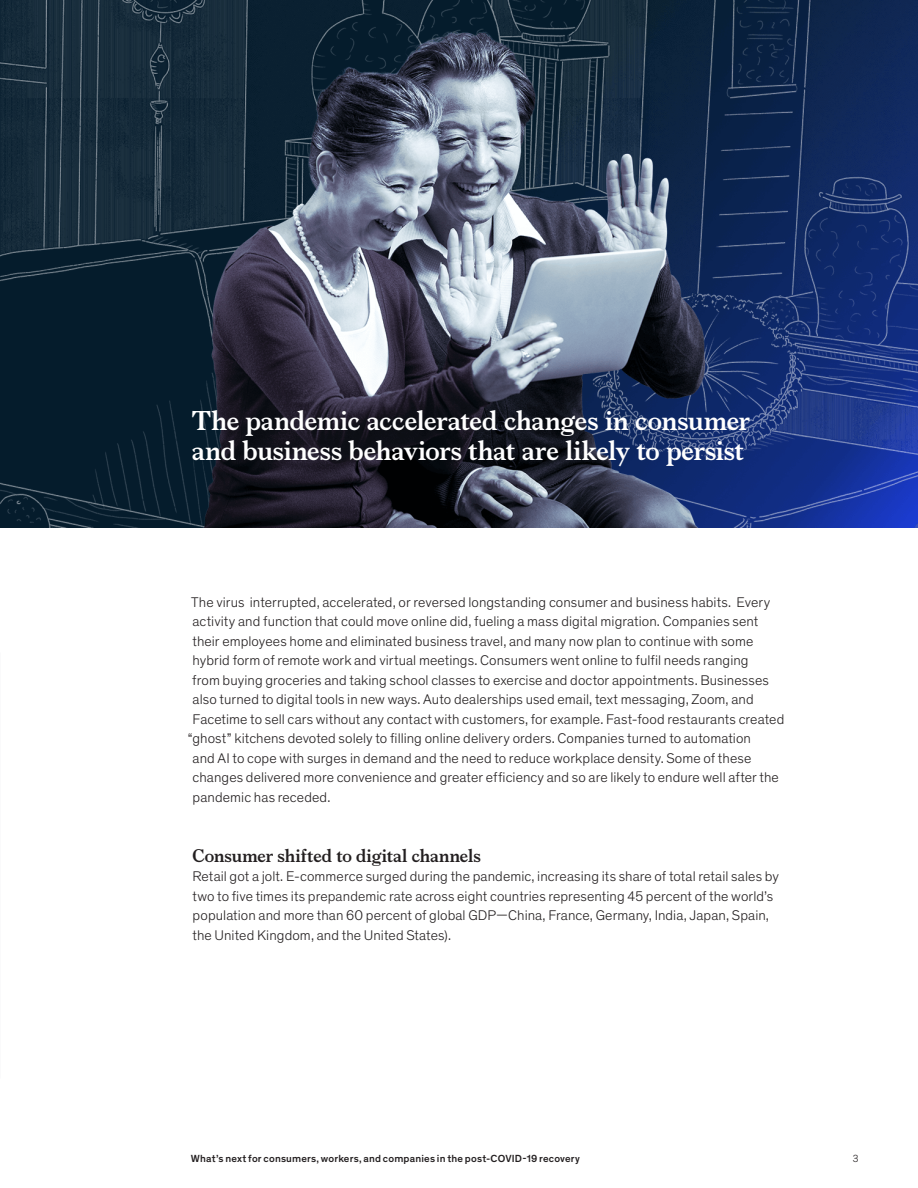
<style>
.page{position:relative;width:918px;height:1188px;background:#fff}
.page>*{position:absolute;margin:0;border:0;box-sizing:border-box;transform-origin:0 0}
.Body_heading___Level{font:700 27px/30px "Bower";letter-spacing:-.01em;color:#fff}
.Body_heading___Level-2{font:700 18px "Bower";color:#231f20}
.Body_text{font:300 14.25px/19.5px "Mc Kinsey Sans";letter-spacing:.005em;color:#231f20}
.Header_footer___Blac{font:500 10.5px "Mc Kinsey Sans";letter-spacing:.015em;color:#231f20}
.t1{font:300 10.5px "Mc Kinsey Sans";color:#231f20}
</style>
<div class="page">
<img style="left:0;top:0;width:918px;height:527px">
<h3 class="Body_heading___Level" style="left:192px;top:404px;width:560px">The pandemic accelerated changes in consumer and business behaviors that are likely to persist</h3>
<p class="Body_text" style="left:191px;top:591px;width:581px">The virus interrupted, accelerated, or reversed longstanding consumer and business habits. Every</p>
<p class="Body_text" style="left:193px;top:611px;width:567px">activity and function that could move online did, fueling a mass digital migration. Companies sent</p>
<p class="Body_text" style="left:192px;top:630px;width:562px">their employees home and eliminated business travel, and many now plan to continue with some</p>
<p class="Body_text" style="left:193px;top:650px;width:557px">hybrid form of remote work and virtual meetings. Consumers went online to fulfil needs ranging</p>
<p class="Body_text" style="left:192px;top:669px;width:578px">from buying groceries and taking school classes to exercise and doctor appointments. Businesses</p>
<p class="Body_text" style="left:193px;top:689px;width:563px">also turned to digital tools in new ways. Auto dealerships used email, text messaging, Zoom, and</p>
<p class="Body_text" style="left:193px;top:708px;width:593px">Facetime to sell cars without any contact with customers, for example. Fast-food restaurants created</p>
<p class="Body_text" style="left:188px;top:728px;width:565px">“ghost” kitchens devoted solely to filling online delivery orders. Companies turned to automation</p>
<p class="Body_text" style="left:193px;top:747px;width:560px">and AI to cope with surges in demand and the need to reduce workplace density. Some of these</p>
<p class="Body_text" style="left:193px;top:767px;width:588px">changes delivered more convenience and greater efficiency and so are likely to endure well after the</p>
<p class="Body_text" style="left:193px;top:786px;width:139px">pandemic has receded.</p>
<h3 class="Body_heading___Level-2" style="left:192px;top:842px;width:290px">Consumer shifted to digital channels</h3>
<p class="Body_text" style="left:192px;top:866px;width:588px">Retail got a jolt. E-commerce surged during the pandemic, increasing its share of total retail sales by two to five times its prepandemic rate across eight countries representing 45 percent of the world’s population and more than 60 percent of global GDP—China, France, Germany, India, Japan, Spain, the United Kingdom, and the United States).</p>
<p class="Header_footer___Blac" style="left:191px;top:1151px;width:390px">What’s next for consumers, workers, and companies in the post-COVID-19 recovery</p>
<p class="t1" style="left:853px;top:1151px;width:7px">3</p>
</div>
